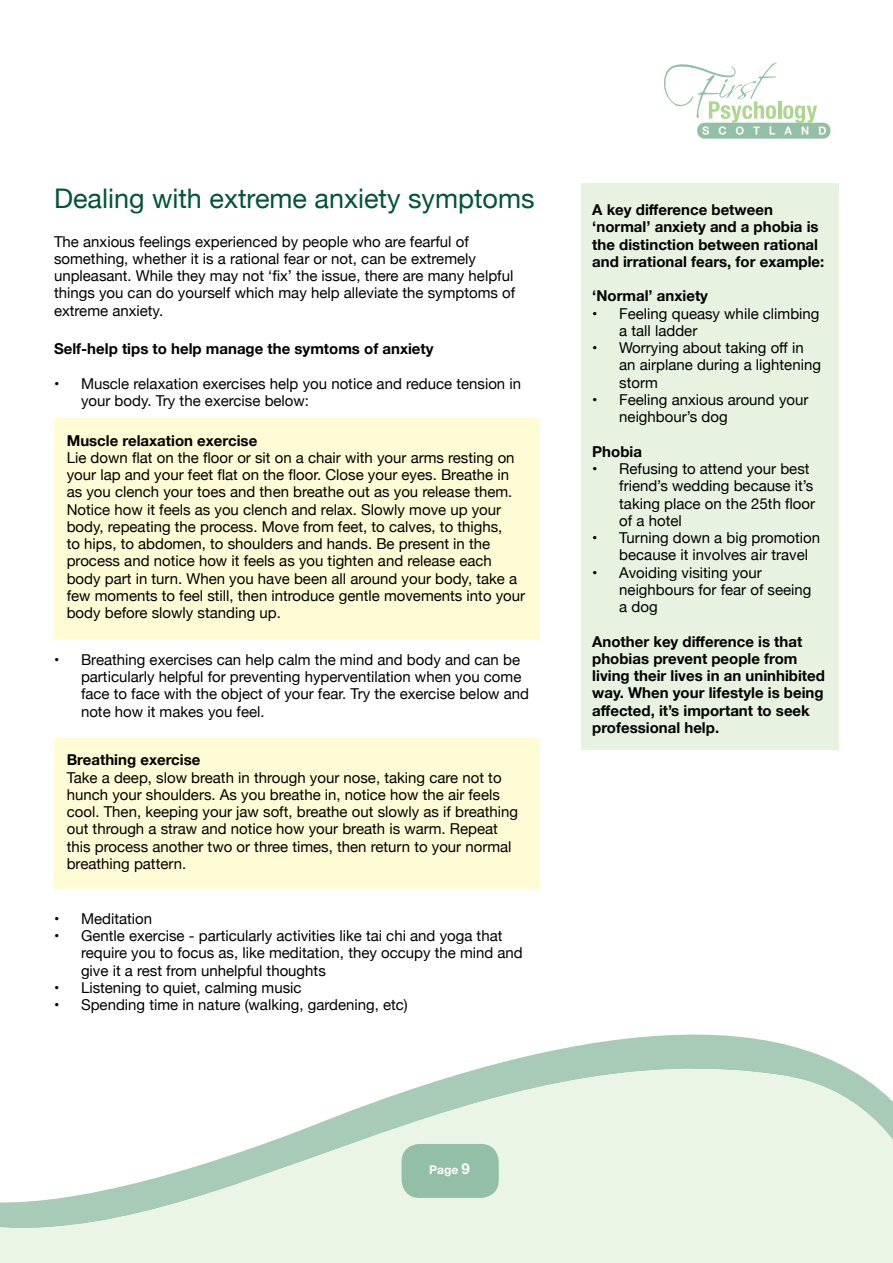
<style>
.page{position:relative;width:893px;height:1263px;background:#fff}
.page>*{position:absolute;margin:0;border:0;box-sizing:border-box;transform-origin:0 0}
.t1{font:27px "Helvetica Neue";color:#005437}
.t2{font:15px/17.2px "Helvetica Neue";color:#000}
.t3{font:700 15px/17.2px "Helvetica Neue";color:#000}
.t4{font:700 12px "Helvetica Neue";color:#fff}
.s1{font-size:15px}
</style>
<div class="page">
<svg style="left:0;top:1034px;width:893px;height:229px;fill:#ebf5e6"></svg>
<div style="left:697px;top:123px;width:133px;height:16px;background:#93bfa7;border-radius:7px"></div>
<hr style="left:778px;top:101px;width:3px;height:18px;background:#aed691">
<svg style="left:783px;top:105px;width:43px;height:30px"></svg>
<svg style="left:664px;top:62px;width:113px;height:73px"></svg>
<div style="left:402px;top:1144px;width:97px;height:54px;background:#93bfa7;border-radius:18px"></div>
<div style="left:54px;top:418px;width:486px;height:221px;background:#fffcd5"></div>
<div style="left:54px;top:738px;width:486px;height:150px;background:#fffcd5"></div>
<div style="left:581px;top:183px;width:258px;height:566px;background:#e7f3e0"></div>
<h1 class="t1" style="left:54px;top:179px;width:482px">Dealing with extreme anxiety symptoms</h1>
<p class="t2" style="left:54px;top:233px;width:463px">The anxious feelings experienced by people who are fearful of something, whether it is a rational fear or not, can be extremely unpleasant. While they may not ‘fix’ the issue, there are many helpful things you can do yourself which may help alleviate the symptoms of extreme anxiety.</p>
<p class="t3" style="left:54px;top:341px;width:381px">Self-help tips to help manage the symtoms of anxiety</p>
<p class="t2" style="left:81px;top:376px;width:442px;text-indent:-27px">• Muscle relaxation exercises help you notice and reduce tension in your body. Try the exercise below:</p>
<p class="t3" style="left:67px;top:432px;width:192px">Muscle relaxation exercise</p>
<p class="t2" style="left:67px;top:450px;width:460px">Lie down flat on the floor or sit on a chair with your arms resting on your lap and your feet flat on the floor. Close your eyes. Breathe in as you clench your toes and then breathe out as you release them.<br>Notice how it feels as you clench and relax. Slowly move up your body, repeating the process. Move from feet, to calves, to thighs,<br>to hips, to abdomen, to shoulders and hands. Be present in the process and notice how it feels as you tighten and release each body part in turn. When you have been all around your body, take a few moments to feel still, then introduce gentle movements into your body before slowly standing up.</p>
<p class="t2" style="left:81px;top:652px;width:450px;text-indent:-27px">• Breathing exercises can help calm the mind and body and can be particularly helpful for preventing hyperventilation when you come face to face with the object of your fear. Try the exercise below and note how it makes you feel.</p>
<p class="t3" style="left:67px;top:752px;width:135px">Breathing exercise</p>
<p class="t2" style="left:67px;top:770px;width:453px">Take a deep, slow breath in through your nose, taking care not to hunch your shoulders. As you breathe in, notice how the air feels cool. Then, keeping your jaw soft, breathe out slowly as if breathing out through a straw and notice how your breath is warm. Repeat this process another two or three times, then return to your normal breathing pattern.</p>
<p class="t2" style="left:54px;top:911px;width:100px">• Meditation</p>
<p class="t2" style="left:81px;top:928px;width:443px;text-indent:-27px">• Gentle exercise - particularly activities like tai chi and yoga that require you to focus as, like meditation, they occupy the mind and give it a rest from unhelpful thoughts</p>
<p class="t2" style="left:54px;top:980px;width:249px">• Listening to quiet, calming music</p>
<p class="t2" style="left:54px;top:997px;width:355px">• Spending time in nature (walking, gardening, etc)</p>
<p class="t3" style="left:592px;top:202px;width:234px">A key difference between ‘normal’ anxiety and a phobia is the distinction between rational and irrational fears, for example:</p>
<p class="t3" style="left:592px;top:288px;width:117px">‘Normal’ anxiety</p>
<p class="t2" style="left:619px;top:306px;width:202px;text-indent:-27px">• Feeling queasy while climbing a tall ladder</p>
<p class="t2" style="left:619px;top:340px;width:203px;text-indent:-27px">• Worrying about taking off in an airplane during a lightening storm</p>
<p class="t2" style="left:619px;top:392px;width:191px;text-indent:-27px">• Feeling anxious around your neighbour’s dog</p>
<p class="t3" style="left:592px;top:443px;width:51px">Phobia</p>
<p class="t2" style="left:619px;top:461px;width:197px;text-indent:-27px">• Refusing to attend your best friend’s wedding because it’s taking place on the 25th floor of a hotel</p>
<p class="t2" style="left:619px;top:530px;width:202px;text-indent:-27px">• Turning down a big promotion because it involves air travel</p>
<p class="t2" style="left:619px;top:564px;width:194px;text-indent:-27px">• Avoiding visiting your neighbours for fear of seeing a dog</p>
<p class="t3" style="left:592px;top:633px;width:234px">Another key difference is that phobias prevent people from living their lives in an uninhibited way. When your lifestyle is being affected, it’s important to seek professional help.</p>
<p class="t4" style="left:429px;top:1160px;width:42px">Page <span class="s1">9</span></p>
</div>
